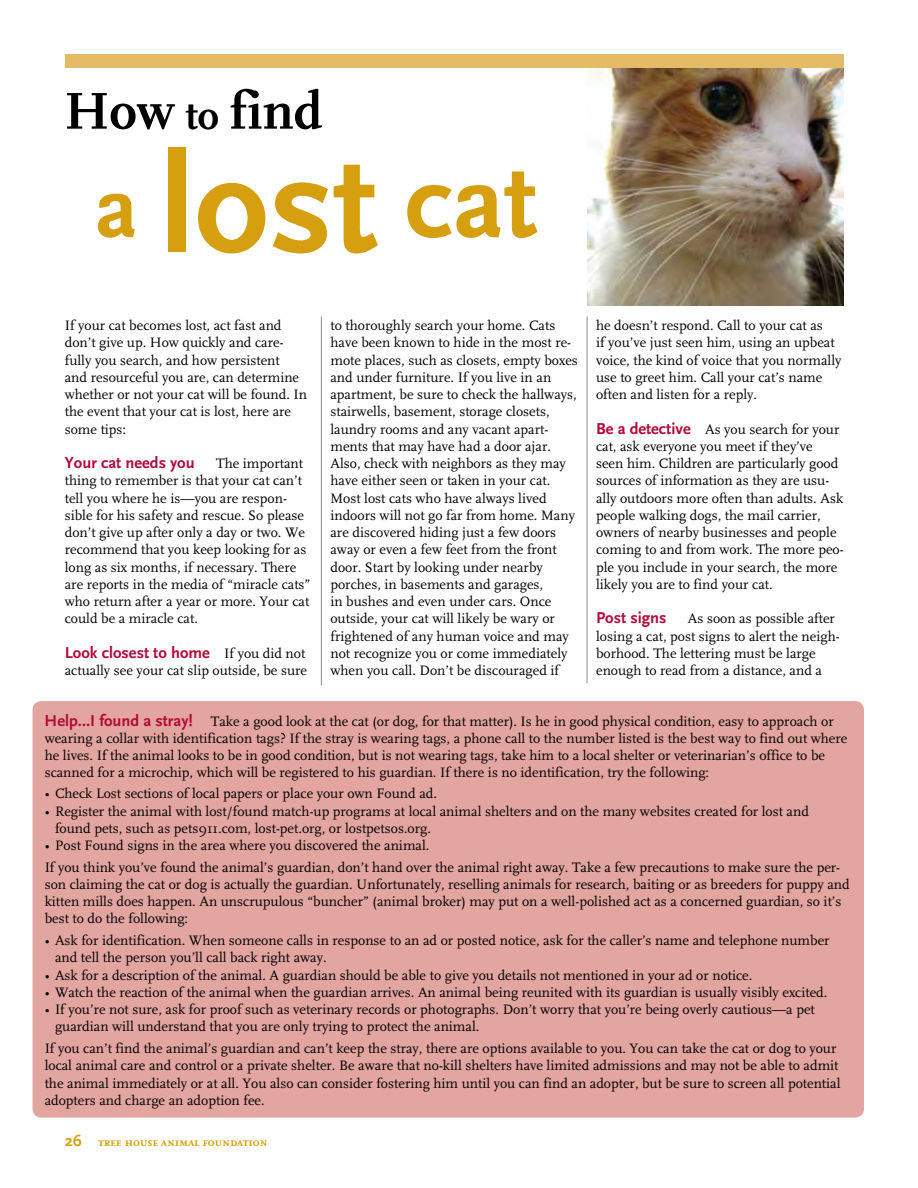
<style>
.page{position:relative;width:918px;height:1188px;background:#fff}
.page>*{position:absolute;margin:0;border:0;box-sizing:border-box;transform-origin:0 0}
.t1{font:700 144px "Scala Sans";color:#d59f0f}
.t2{font:700 54px "Scala";color:#000}
.t3{font:700 16.5px "Scala Sans";color:#b50938}
.t4{font:14.25px/17.2px "Scala";color:#000}
.t5{font:700 12px "Scala Caps";color:#d59f0f}
.s1{font-size:42px}
.s2{font-size:90px}
.s3{font-size:108px}
.s4{font-family:"Scala Sans";font-weight:700;font-size:16.5px;color:#b50938}
.s5{font-family:"Scala";font-weight:400;font-size:14.25px;color:#000}
.s6{font-family:"Scala Sans";font-size:16.5px}
</style>
<div class="page">
<hr style="left:321px;top:316px;width:1px;height:369px;background:#8a8c8e">
<hr style="left:587px;top:316px;width:1px;height:367px;background:#8a8c8e">
<div style="left:33px;top:701px;width:831px;height:417px;background:#e2a5a0;border-radius:9px"></div>
<img style="left:587px;top:68px;width:257px;height:238px">
<div style="left:65px;top:54px;width:779px;height:14px;background:#e4bc67"></div>
<h2 class="t2" style="left:64px;top:80px;width:260px">How <span class="s1">to</span> find</h2>
<h1 class="t1" style="left:95px;top:127px;width:444px"><span class="s2">a</span> lost <span class="s3">cat</span></h1>
<p class="t4" style="left:65px;top:317px;width:244px">If your cat becomes lost, act fast and don’t give up. How quickly and care&shy;fully you search, and how persistent<br>and resourceful you are, can determine whether or not your cat will be found. In the event that your cat is lost, here are some tips:</p>
<p class="t3" style="left:65px;top:454px;width:132px">Your cat needs you</p>
<p class="t4" style="left:330px;top:317px;width:249px">to thoroughly search your home. Cats have been known to hide in the most re&shy;mote places, such as closets, empty boxes and under furniture. If you live in an apartment, be sure to check the hallways, stairwells, basement, storage closets, laundry rooms and any vacant apart&shy;ments that may have had a door ajar.<br>Also, check with neighbors as they may have either seen or taken in your cat.<br>Most lost cats who have always lived indoors will not go far from home. Many are discovered hiding just a few doors away or even a few feet from the front door. Start by looking under nearby porches, in basements and garages,<br>in bushes and even under cars. Once outside, your cat will likely be wary or frightened of any human voice and may not recognize you or come immediately when you call. Don’t be discouraged if</p>
<p class="t4" style="left:596px;top:317px;width:247px">he doesn’t respond. Call to your cat as<br>if you’ve just seen him, using an upbeat voice, the kind of voice that you normally use to greet him. Call your cat’s name often and listen for a reply.</p>
<p class="t4" style="left:596px;top:421px;width:249px"><span class="s4">Be a detective</span> As you search for your cat, ask everyone you meet if they’ve<br>seen him. Children are particularly good sources of information as they are usu&shy;ally outdoors more often than adults. Ask people walking dogs, the mail carrier, owners of nearby businesses and people coming to and from work. The more peo&shy;ple you include in your search, the more likely you are to find your cat.</p>
<p class="t3" style="left:596px;top:609px;width:72px">Post signs</p>
<p class="t4" style="left:65px;top:455px;width:247px;text-indent:151px">The important thing to remember is that your cat can’t tell you where he is—you are respon&shy;sible for his safety and rescue. So please don’t give up after only a day or two. We recommend that you keep looking for as long as six months, if necessary. There are reports in the media of “miracle cats” who return after a year or more. Your cat could be a miracle cat.</p>
<p class="t3" style="left:65px;top:644px;width:242px">Look closest to home <span class="s5">If you did not</span></p>
<p class="t4" style="left:65px;top:662px;width:244px">actually see your cat slip outside, be sure</p>
<p class="t4" style="left:596px;top:610px;width:245px;text-indent:92px">As soon as possible after losing a cat, post signs to alert the neigh&shy;borhood. The lettering must be large enough to read from a distance, and a</p>
<p class="t4" style="left:45px;top:713px;width:804px"><span class="s4">Help…I found a stray!</span> Take a good look at the cat (or dog, for that matter). Is he in good physical condition, easy to approach or wearing a collar with identification tags? If the stray is wearing tags, a phone call to the number listed is the best way to find out where he lives. If the animal looks to be in good condition, but is not wearing tags, take him to a local shelter or veterinarian’s office to be scanned for a microchip, which will be registered to his guardian. If there is no identification, try the following:</p>
<p class="t4" style="left:45px;top:785px;width:394px">• Check Lost sections of local papers or place your own Found ad.</p>
<p class="t4" style="left:55px;top:803px;width:755px;text-indent:-10px">• Register the animal with lost/found match-up programs at local animal shelters and on the many websites created for lost and found pets, such as pets911.com, lost-pet.org, or lostpetsos.org.</p>
<p class="t4" style="left:45px;top:835px;width:797px;line-height:21.8px">• Post Found signs in the area where you discovered the animal.<br>If you think you’ve found the animal’s guardian, don’t hand over the animal right away. Take a few precautions to make sure the per-</p>
<p class="t4" style="left:45px;top:876px;width:807px">son claiming the cat or dog is actually the guardian. Unfortunately, reselling animals for research, baiting or as breeders for puppy and kitten mills does happen. An unscrupulous “buncher” (animal broker) may put on a well-polished act as a concerned guardian, so it’s best to do the following:</p>
<p class="t4" style="left:55px;top:932px;width:776px;text-indent:-10px">• Ask for identification. When someone calls in response to an ad or posted notice, ask for the caller’s name and telephone number and tell the person you’ll call back right away.</p>
<p class="t4" style="left:45px;top:967px;width:709px">• Ask for a description of the animal. A guardian should be able to give you details not mentioned in your ad or notice.</p>
<p class="t4" style="left:45px;top:984px;width:784px">• Watch the reaction of the animal when the guardian arrives. An animal being reunited with its guardian is usually visibly excited.</p>
<p class="t4" style="left:55px;top:1001px;width:761px;text-indent:-10px">• If you’re not sure, ask for proof such as veterinary records or photographs. Don’t worry that you’re being overly cautious—a pet guardian will understand that you are only trying to protect the animal.</p>
<p class="t4" style="left:45px;top:1040px;width:797px">If you can’t find the animal’s guardian and can’t keep the stray, there are options available to you. You can take the cat or dog to your local animal care and control or a private shelter. Be aware that no-kill shelters have limited admissions and may not be able to admit the animal immediately or at all. You also can consider fostering him until you can find an adopter, but be sure to screen all potential adopters and charge an adoption fee.</p>
<p class="t5" style="left:65px;top:1135px;width:204px"><span class="s6">26</span> tree house animal foundation</p>
</div>
